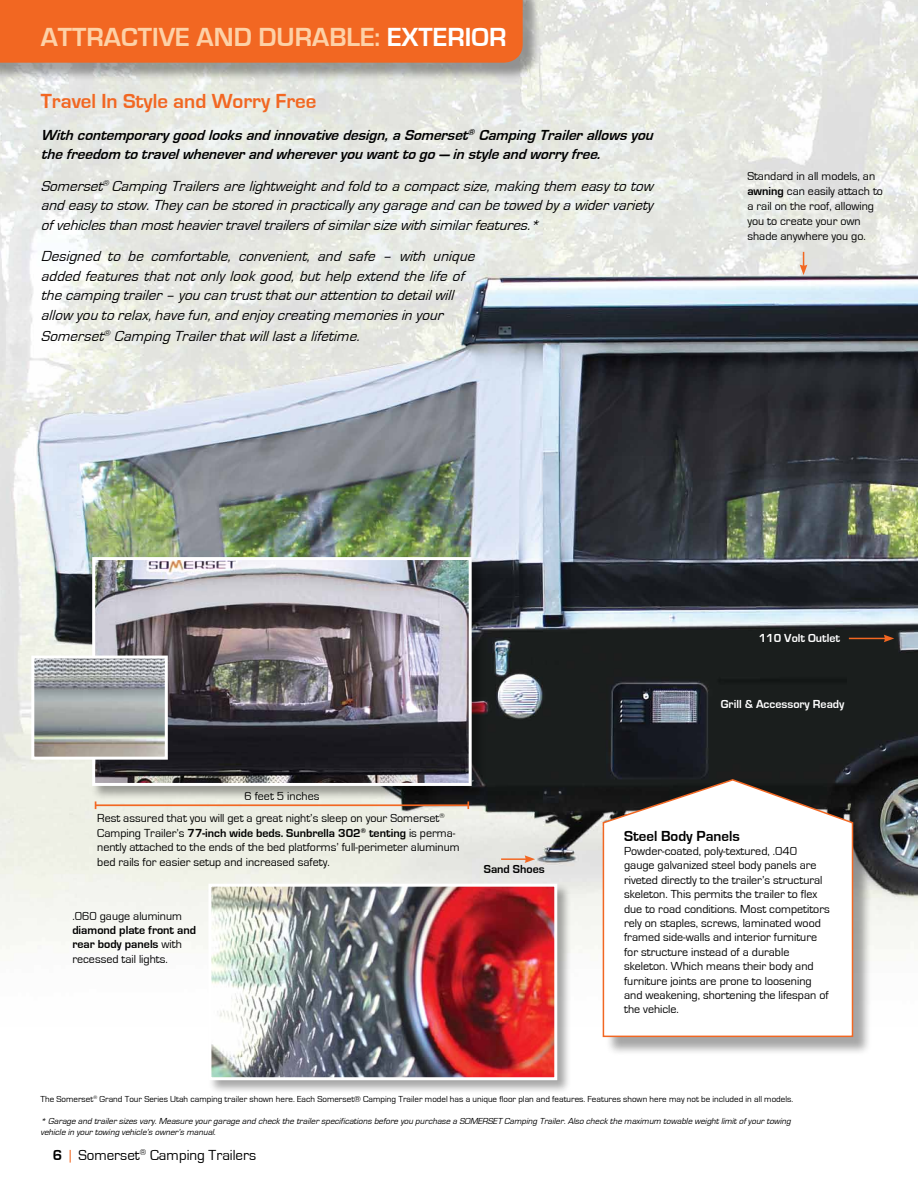
<style>
.page{position:relative;width:918px;height:1188px;background:#fff}
.page>*{position:absolute;margin:0;border:0;box-sizing:border-box;transform-origin:0 0}
.t1{font:700 27px "Eurostile";color:#fdd1a7}
.t2{font:700 27px "Eurostile";color:#fff}
.t3{font:700 21px "Eurostile";color:#f26722}
.t4{font:italic 15px/19.5px "Eurostile";color:#000}
.t5{font:italic 700 15px/19.5px "Eurostile";color:#000}
.t6{font:15px "Eurostile";color:#000}
.t7{font:700 15px "Eurostile";color:#000}
.t8{font:12px/14.4px "Eurostile";color:#000}
.t9{font:700 12px/14.4px "Eurostile";color:#000}
.t10{font:700 12px "Eurostile";color:#fff}
.t11{font:italic 9px/10.8px "Eurostile";color:#000}
.t12{font:9px "Eurostile";color:#000}
.s1{color:#fff}
.s2{font-weight:700}
.s3{font-weight:400}
.s4{color:#f26722}
</style>
<div class="page">
<img style="left:0;top:0;width:918px;height:949px">
<div style="left:207px;top:883px;width:365px;height:212px;background:#000;opacity:.35"></div>
<img style="left:212px;top:888px;width:314px;height:188px">
<div style="left:208px;top:884px;width:349px;height:196px;border:3px solid #fff"></div>
<div style="left:91px;top:556px;width:395px;height:244px;background:#000;opacity:.35"></div>
<img style="left:96px;top:561px;width:372px;height:221px">
<div style="left:92px;top:557px;width:380px;height:229px;border:3px solid #fff"></div>
<hr style="left:96px;top:804px;width:372px;height:2px;background:#f26722">
<svg style="left:467px;top:801px;width:2px;height:8px"></svg>
<div style="left:0;top:0;width:541px;height:82px;background:#000;opacity:.35"></div>
<div style="left:0;top:0;width:523px;height:63px;background:#f26722"></div>
<img style="left:35px;top:660px;width:129px;height:96px">
<div style="left:31px;top:656px;width:137px;height:104px;border:3px solid #fff"></div>
<hr style="left:501px;top:858px;width:26px;height:2px;background:#f26722">
<svg style="left:800px;top:252px;width:7px;height:23px"></svg>
<svg style="left:526px;top:400px;width:161px;height:695px"></svg>
<div style="left:687px;top:326px;width:231px;height:862px;background:#000;opacity:.35"></div>
<svg style="left:699px;top:335px;width:26px;height:853px"></svg>
<svg style="left:725px;top:314px;width:193px;height:874px"></svg>
<h1 class="t1" style="left:41px;top:23px;width:95px">attractive</h1>
<h1 class="t1" style="left:197px;top:23px;width:220px">and DURABLE: <span class="s1">Exteri</span></h1>
<h1 class="t2" style="left:472px;top:23px;width:30px">or</h1>
<h2 class="t3" style="left:41px;top:90px;width:277px">Travel In Style and Worry Free</h2>
<p class="t5" style="left:41px;top:125px;width:618px">Withcontemporary goodlooksandinnovativedesign,aSomerset<sup>®</sup> CampingTrailerallowsyou thefreedom totravelwheneverandwhereveryouwanttogo— instyleandworry free.</p>
<p class="t4" style="left:41px;top:176px;width:618px">Somerset<sup>®</sup> CampingTrailersarelightweightandfoldtoacompactsize,makingthem easy totow andeasy tostow.They canbestoredinpractically any garageandcanbetowedby awidervariety ofvehiclesthanmostheaviertraveltrailersofsimilarsizewithsimilarfeatures.*</p>
<p class="t4" style="left:41px;top:247px;width:439px">Designed to be comfortable, convenient, and safe – with unique addedfeaturesthatnotonly lookgood,buthelpextendthelifeof thecampingtrailer– youcantrustthatourattentiontodetailwill allow youtorelax,havefun,andenjoy creatingmemoriesinyour</p>
<p class="t4" style="left:41px;top:326px;width:325px">Somerset<sup>®</sup> CampingTrailerthatwilllastalifetime.</p>
<p class="t8" style="left:747px;top:169px;width:137px;line-height:15px">Standard in all models, an <span class="s2">awning</span> can easily attach to a rail on the roof, allowing you to create your own shade anywhere you go.</p>
<p class="t8" style="left:244px;top:789px;width:76px">6 feet 5 inches</p>
<p class="t10" style="left:759px;top:631px;width:83px">110 Volt Outlet</p>
<p class="t10" style="left:721px;top:697px;width:125px">Grill &amp; Accessory Ready</p>
<p class="t8" style="left:97px;top:811px;width:364px">Rest assured that you will get a great night’s sleep on your Somerset<sup>® </sup>Camping Trailer’s <span class="s2">77-inch wide beds. Sunbrella 302</span><sup>®</sup> <span class="s2">tenting</span> is perma&shy;nently attached to the ends of the bed platforms’ full-perimeter aluminum bed rails for easier setup and increased safety.</p>
<p class="t8" style="left:72px;top:909px;width:111px">.060 gauge aluminum</p>
<p class="t9" style="left:72px;top:923px;width:125px">diamond plate front and rear body panels <span class="s3">with recessed tail lights.</span></p>
<p class="t9" style="left:484px;top:862px;width:62px">Sand Shoes</p>
<p class="t7" style="left:624px;top:827px;width:117px">Steel Body Panels</p>
<p class="t8" style="left:624px;top:844px;width:207px">Powder-coated, poly-textured, .040 gauge galvanized steel body panels are riveted directly to the trailer’s structural skeleton. This permits the trailer to flex due to road conditions. Most competitors rely on staples, screws, laminated wood framed side-walls and interior furniture for structure instead of a durable skeleton. Which means their body and furniture joints are prone to loosening and weakening, shortening the lifespan of the vehicle.</p>
<p class="t12" style="left:40px;top:1094px;width:754px">The Somerset<sup>®</sup> Grand Tour Series Utah camping trailer shown here. Each Somerset® Camping Trailer model has a unique floor plan and features. Features shown here may not be included in all models.</p>
<p class="t11" style="left:40px;top:1116px;width:754px">* Garage and trailersizes vary.Measure yourgarage and checkthe trailerspecifications before you purchase a SOMERSET Camping Trailer.Also checkthe maximum towable weightlimitofyourtowing vehicle in yourtowing vehicle’s owner’s manual.</p>
<p class="t6" style="left:53px;top:1147px;width:205px"><span class="s2">6</span> <span class="s4">|</span> Somerset<sup>®</sup> Camping Trailers</p>
</div>
